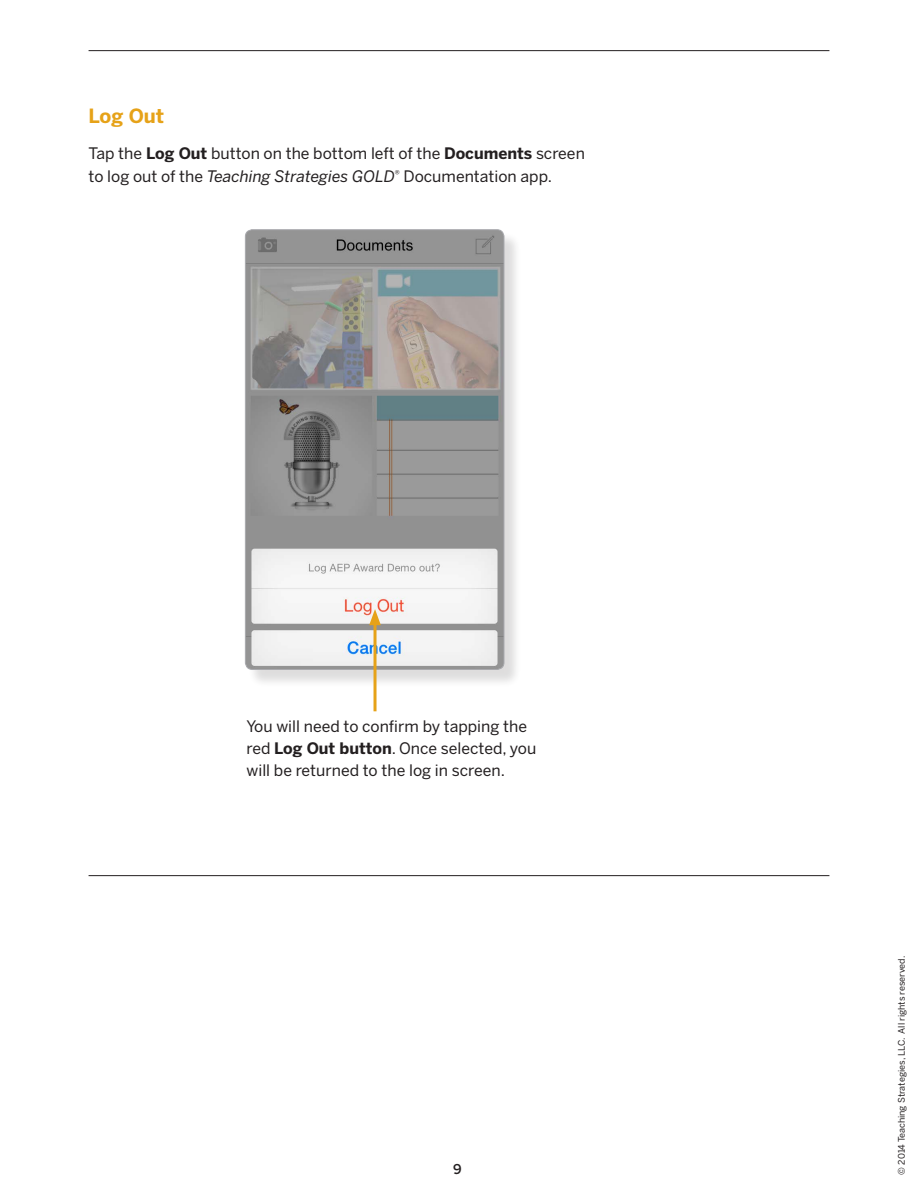
<style>
.page{position:relative;width:918px;height:1188px;background:#fff}
.page>*{position:absolute;margin:0;border:0;box-sizing:border-box;transform-origin:0 0}
.Benton_Bold-H2{font:700 19.5px "Benton Sans";letter-spacing:-.005em;color:#e6a218}
.Benton_Body{font:15.75px/22.5px "Benton Sans";color:#231f20}
.Benton_Instructions{font:15.75px/21.8px "Benton Sans";color:#231f20}
.t1{font:500 13.5px "Benton Sans";color:#231f20}
.t2{font:9px "Benton Sans";color:#231f20}
.s1{font-weight:700}
.s2{font-style:italic}
</style>
<div class="page">
<div style="left:247px;top:232px;width:275px;height:455px;background:#231f20;opacity:.15"></div>
<img style="left:246px;top:230px;width:258px;height:439px">
<div style="left:245px;top:229px;width:259px;height:441px;border:1px solid #a8a9ad;border-radius:7px"></div>
<hr style="left:374px;top:620px;width:3px;height:91px;background:#e6a218">
<svg style="left:369px;top:609px;width:12px;height:16px"></svg>
<hr style="left:89px;top:50px;width:740px;height:1px;background:#231f20">
<hr style="left:89px;top:875px;width:740px;height:1px;background:#231f20">
<p class="Benton_Bold-H2" style="left:89px;top:105px;width:77px">Log Out</p>
<p class="Benton_Body" style="left:89px;top:142px;width:498px">Tap the <span class="s1">Log Out</span> button on the bottom left of the <span class="s1">Documents</span> screen to log out of the <span class="s2">Teaching Strategies GOLD</span><sup>®</sup> Documentation app.</p>
<p class="Benton_Instructions" style="left:247px;top:715px;width:291px">You will need to confirm by tapping the red <span class="s1">Log Out button</span>. Once selected, you will be returned to the log in screen.</p>
<p class="t1" style="left:453px;top:1161px;width:10px">9</p>
<p class="t2" style="left:896px;top:1174px;width:220px;rotate:-90deg">© 2014 Teaching Strategies, LLC. All rights reserved.</p>
</div>
